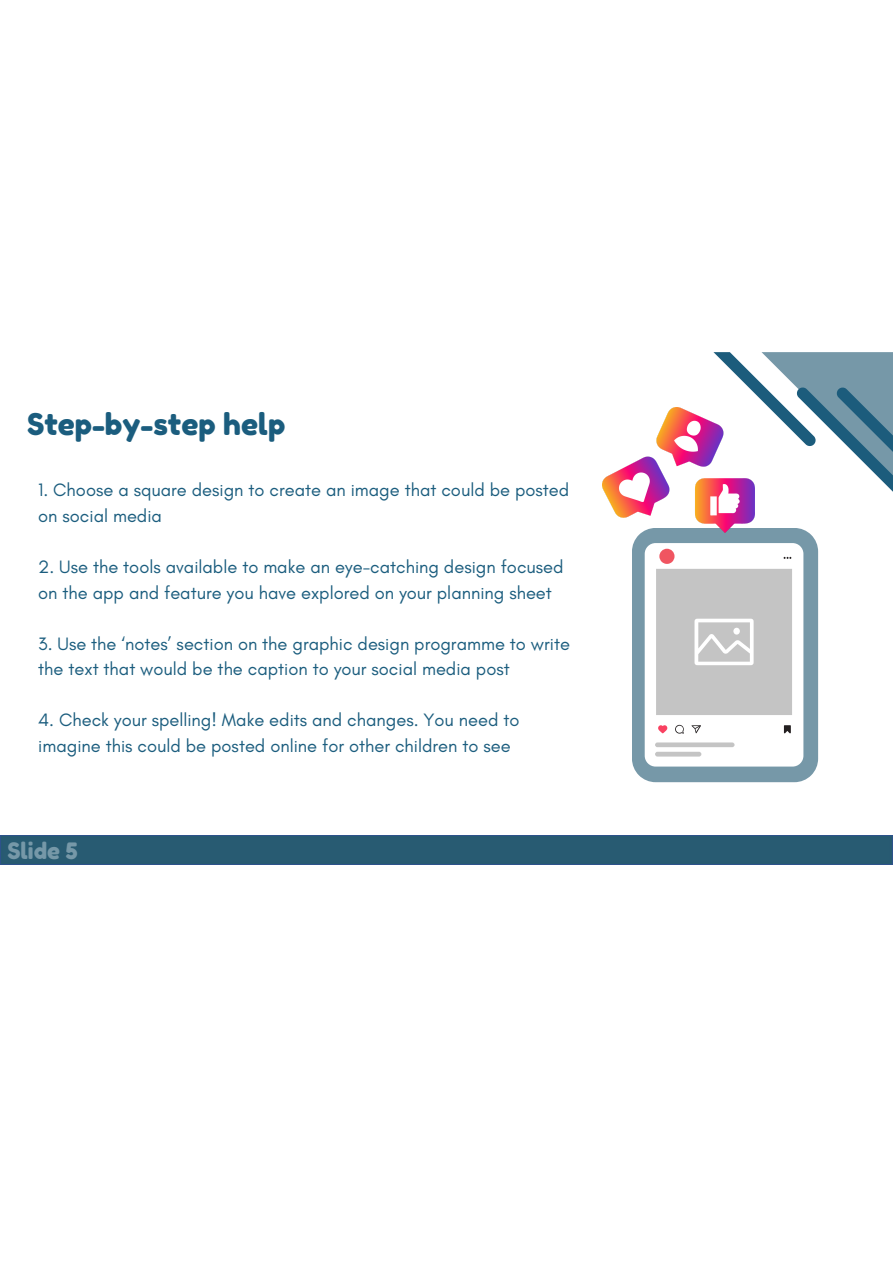
<style>
.page{position:relative;width:893px;height:1264px;background:#fff}
.page>*{position:absolute;margin:0;border:0;box-sizing:border-box;transform-origin:0 0}
.t1{font:29.7px "Fredoka One";color:#1b5d7e}
.t2{font:22.5px "Fredoka One";color:#7698a8}
.t3{font:18.3px/25.5px "Glacial Indifference";color:#1b5d7e}
</style>
<div class="page">
<div style="left:0;top:836px;width:892px;height:28px;background:#285b72"></div>
<svg style="left:713px;top:352px;width:179px;height:140px"></svg>
<svg style="left:632px;top:528px;width:186px;height:254px;fill:#7698a8"></svg>
<svg style="left:644px;top:543px;width:159px;height:223px"></svg>
<div style="left:733px;top:627px;width:6px;height:7px;background:#fff;border-radius:50%"></div>
<img style="left:602px;top:407px;width:152px;height:125px">
<h1 class="t1" style="left:27px;top:406px;width:260px">Step-by-step help</h1>
<p class="t3" style="left:38px;top:477px;width:532px">1. Choose a square design to create an image that could be posted on social media</p>
<p class="t3" style="left:38px;top:554px;width:526px">2. Use the tools available to make an eye-catching design focused on the app and feature you have explored on your planning sheet</p>
<p class="t3" style="left:38px;top:630px;width:533px">3. Use the ‘notes’ section on the graphic design programme to write the text that would be the caption to your social media post</p>
<p class="t3" style="left:38px;top:707px;width:483px">4. Check your spelling! Make edits and changes. You need to imagine this could be posted online for other children to see</p>
<p class="t2" style="left:7px;top:836px;width:72px">Slide 5</p>
</div>
